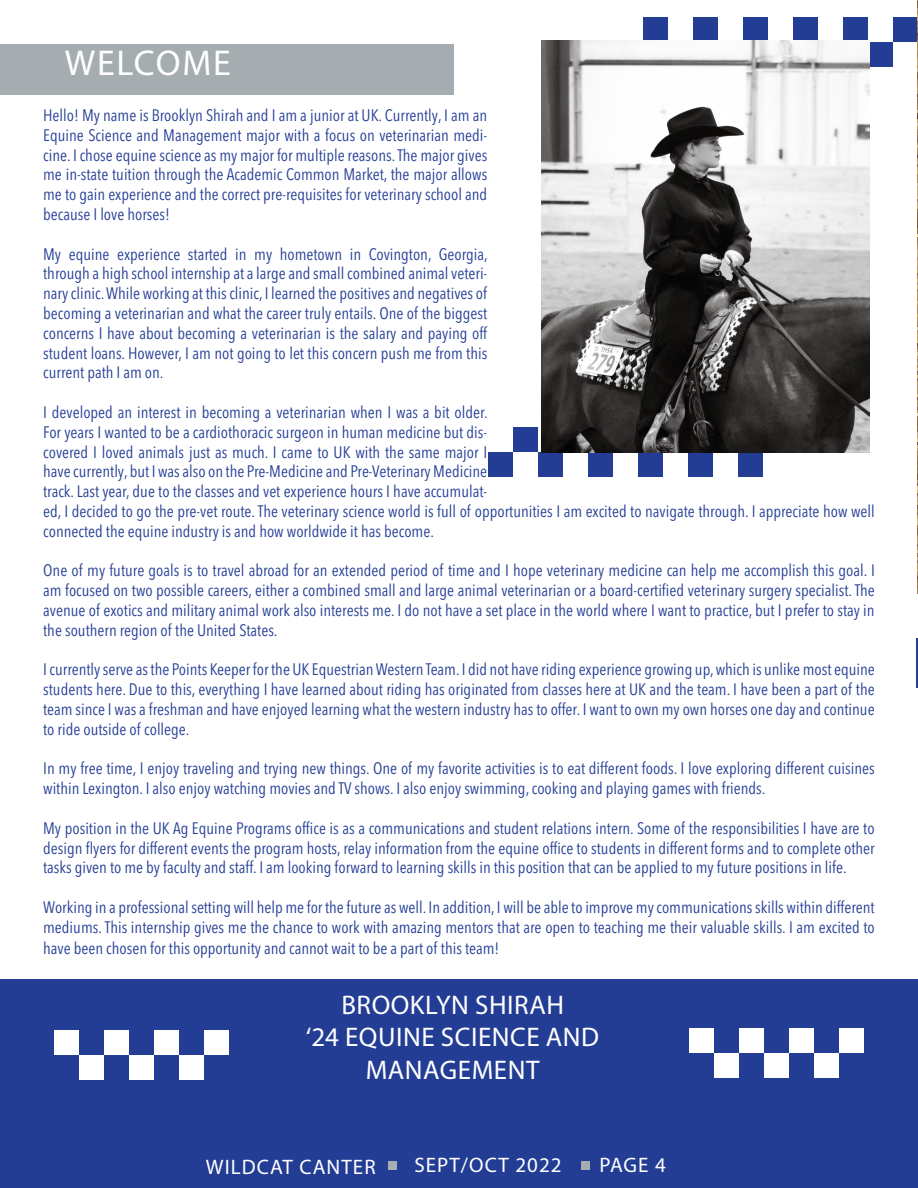
<style>
.page{position:relative;width:918px;height:1188px;background:#fff}
.page>*{position:absolute;margin:0;border:0;box-sizing:border-box;transform-origin:0 0}
.t1{font:36px "Myriad Pro";letter-spacing:.05em;color:#fff}
.t2{font:27px/32.4px "Myriad Pro";letter-spacing:.02em;color:#fff;text-align:center}
.t3{font:21px "Myriad Pro";letter-spacing:.05em;color:#fff}
.t4{font:condensed 16.5px/19.8px "Avenir Next LT Pro";color:#233d95;text-align:justify}
</style>
<div class="page">
<div style="left:0;top:44px;width:454px;height:51px;background:#a5adb0"></div>
<div style="left:0;top:979px;width:918px;height:209px;background:#233d95"></div>
<div style="left:643px;top:17px;width:25px;height:25px;background:#233d95"></div>
<div style="left:693px;top:17px;width:25px;height:25px;background:#233d95"></div>
<div style="left:743px;top:17px;width:25px;height:25px;background:#233d95"></div>
<div style="left:793px;top:17px;width:25px;height:25px;background:#233d95"></div>
<div style="left:843px;top:17px;width:25px;height:25px;background:#233d95"></div>
<div style="left:868px;top:42px;width:25px;height:25px;background:#233d95"></div>
<div style="left:893px;top:17px;width:25px;height:25px;background:#233d95"></div>
<div style="left:488px;top:452px;width:25px;height:25px;background:#233d95"></div>
<div style="left:513px;top:427px;width:25px;height:25px;background:#233d95"></div>
<div style="left:538px;top:452px;width:25px;height:25px;background:#233d95"></div>
<div style="left:588px;top:452px;width:25px;height:25px;background:#233d95"></div>
<div style="left:638px;top:452px;width:25px;height:25px;background:#233d95"></div>
<div style="left:688px;top:452px;width:25px;height:25px;background:#233d95"></div>
<div style="left:738px;top:452px;width:25px;height:25px;background:#233d95"></div>
<div style="left:54px;top:1030px;width:25px;height:25px;background:#fff"></div>
<div style="left:79px;top:1055px;width:25px;height:25px;background:#fff"></div>
<div style="left:104px;top:1030px;width:25px;height:25px;background:#fff"></div>
<div style="left:129px;top:1055px;width:25px;height:25px;background:#fff"></div>
<div style="left:154px;top:1030px;width:25px;height:25px;background:#fff"></div>
<div style="left:179px;top:1055px;width:25px;height:25px;background:#fff"></div>
<div style="left:204px;top:1030px;width:25px;height:25px;background:#fff"></div>
<div style="left:689px;top:1028px;width:25px;height:25px;background:#fff"></div>
<div style="left:714px;top:1053px;width:25px;height:25px;background:#fff"></div>
<div style="left:739px;top:1028px;width:25px;height:25px;background:#fff"></div>
<div style="left:764px;top:1053px;width:25px;height:25px;background:#fff"></div>
<div style="left:789px;top:1028px;width:25px;height:25px;background:#fff"></div>
<div style="left:814px;top:1053px;width:25px;height:25px;background:#fff"></div>
<div style="left:839px;top:1028px;width:25px;height:25px;background:#fff"></div>
<div style="left:388px;top:1161px;width:9px;height:9px;background:#a5adb0"></div>
<div style="left:581px;top:1161px;width:9px;height:9px;background:#a5adb0"></div>
<img style="left:542px;top:41px;width:328px;height:412px">
<img style="left:917px;top:0;width:1px;height:594px">
<hr style="left:916px;top:638px;width:2px;height:50px;background:#233d95">
<p class="t1" style="left:65px;top:41px;width:168px">WELCOME</p>
<p class="t4" style="left:43px;top:105px;width:446px">Hello! My name is Brooklyn Shirah and I am a junior at UK. Currently, I am an Equine Science and Management major with a focus on veterinarian medi&shy;cine. I chose equine science as my major for multiple reasons. The major gives me in-state tuition through the Academic Common Market, the major allows me to gain experience and the correct pre-requisites for veterinary school and because I love horses!</p>
<p class="t4" style="left:43px;top:244px;width:446px">My equine experience started in my hometown in Covington, Georgia, through a high school internship at a large and small combined animal veteri&shy;nary clinic. While working at this clinic, I learned the positives and negatives of becoming a veterinarian and what the career truly entails. One of the biggest concerns I have about becoming a veterinarian is the salary and paying off student loans. However, I am not going to let this concern push me from this current path I am on.</p>
<p class="t4" style="left:43px;top:402px;width:833px;text-align:left">I developed an interest in becoming a veterinarian when I was a bit older.<br>For years I wanted to be a cardiothoracic surgeon in human medicine but dis-<br>covered I loved animals just as much. I came to UK with the same major I<br>have currently, but I was also on the Pre-Medicine and Pre-Veterinary Medicine<br>track. Last year, due to the classes and vet experience hours I have accumulat-<br>ed, I decided to go the pre-vet route. The veterinary science world is full of opportunities I am excited to navigate through. I appreciate how well connected the equine industry is and how worldwide it has become.</p>
<p class="t4" style="left:43px;top:561px;width:833px">One of my future goals is to travel abroad for an extended period of time and I hope veterinary medicine can help me accomplish this goal. I am focused on two possible careers, either a combined small and large animal veterinarian or a board-certified veterinary surgery specialist. The avenue of exotics and military animal work also interests me. I do not have a set place in the world where I want to practice, but I prefer to stay in the southern region of the United States.</p>
<p class="t4" style="left:43px;top:660px;width:833px">I currently serve as the Points Keeper for the UK Equestrian Western Team. I did not have riding experience growing up, which is unlike most equine students here. Due to this, everything I have learned about riding has originated from classes here at UK and the team. I have been a part of the team since I was a freshman and have enjoyed learning what the western industry has to offer. I want to own my own horses one day and continue to ride outside of college.</p>
<p class="t4" style="left:43px;top:759px;width:833px">In my free time, I enjoy traveling and trying new things. One of my favorite activities is to eat different foods. I love exploring different cuisines within Lexington. I also enjoy watching movies and TV shows. I also enjoy swimming, cooking and playing games with friends.</p>
<p class="t4" style="left:43px;top:818px;width:833px">My position in the UK Ag Equine Programs office is as a communications and student relations intern. Some of the responsibilities I have are to design flyers for different events the program hosts, relay information from the equine office to students in different forms and to complete other tasks given to me by faculty and staff. I am looking forward to learning skills in this position that can be applied to my future positions in life.</p>
<p class="t4" style="left:43px;top:897px;width:833px">Working in a professional setting will help me for the future as well. In addition, I will be able to improve my communications skills within different mediums. This internship gives me the chance to work with amazing mentors that are open to teaching me their valuable skills. I am excited to</p>
<p class="t4" style="left:43px;top:939px;width:458px">have been chosen for this opportunity and cannot wait to be a part of this team!</p>
<p class="t2" style="left:341px;top:988px;width:224px">BROOKLYN SHIRAH</p>
<p class="t2" style="left:306px;top:1021px;width:295px">‘24 EQUINE SCIENCE AND<br>MANAGEMENT</p>
<p class="t3" style="left:206px;top:1154px;width:171px">WILDCAT CANTER</p>
<p class="t3" style="left:414px;top:1152px;width:149px">SEPT/OCT 2022</p>
<p class="t3" style="left:600px;top:1152px;width:68px">PAGE 4</p>
</div>
